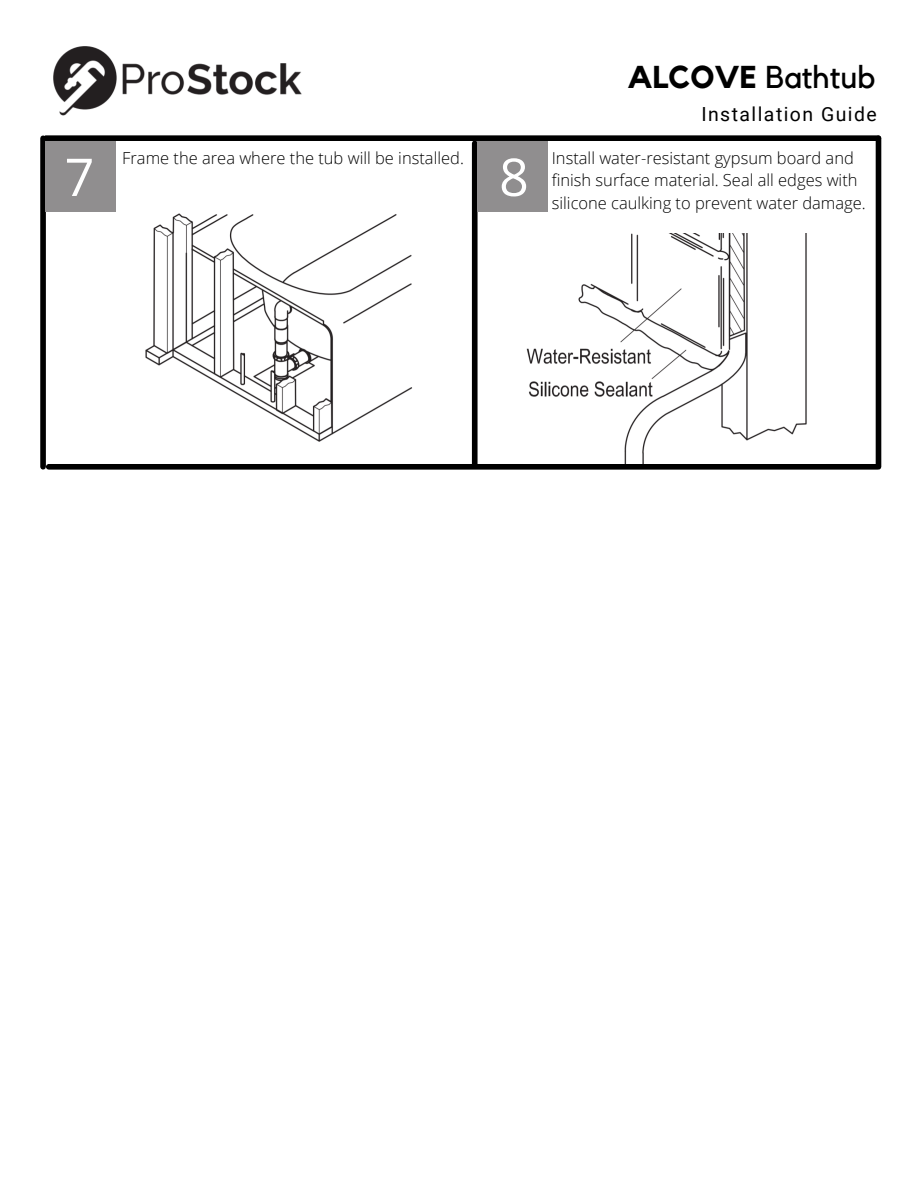
<style>
.page{position:relative;width:918px;height:1188px;background:#fff}
.page>*{position:absolute;margin:0;border:0;box-sizing:border-box;transform-origin:0 0}
.t1{font:52.05px "Open Sans";color:#fff}
.t2{font:31.5px "Kollektif";color:#000}
.t3{font:19.5px "Roboto";letter-spacing:.075em;color:#000}
.t4{font:300 16.5px/22.5px "Open Sans";color:#000}
.s1{font-weight:700}
</style>
<div class="page">
<div style="left:46px;top:135px;width:832px;height:6px;background:#000"></div>
<div style="left:40px;top:138px;width:6px;height:329px;background:#000"></div>
<div style="left:876px;top:138px;width:5px;height:329px;background:#000"></div>
<div style="left:49px;top:464px;width:828px;height:6px;background:#000"></div>
<img style="left:53px;top:46px;width:249px;height:70px">
<div style="left:472px;top:143px;width:6px;height:321px;background:#000"></div>
<div style="left:46px;top:141px;width:70px;height:70px;background:#908e8f"></div>
<div style="left:478px;top:141px;width:70px;height:70px;background:#908e8f"></div>
<img style="left:145px;top:213px;width:267px;height:229px">
<img style="left:526px;top:233px;width:281px;height:231px">
<p class="t2" style="left:628px;top:62px;width:250px"><span class="s1">ALCOVE</span> Bathtub</p>
<p class="t3" style="left:701px;top:103px;width:177px">Installation Guide</p>
<p class="t4" style="left:122px;top:146px;width:343px">Frame the area where the tub will be installed.</p>
<p class="t4" style="left:552px;top:146px;width:316px">Install water-resistant gypsum board and finish surface material. Seal all edges with silicone caulking to prevent water damage.</p>
<p class="t1" style="left:65px;top:140px;width:31px">7</p>
<p class="t1" style="left:499px;top:140px;width:31px">8</p>
</div>
